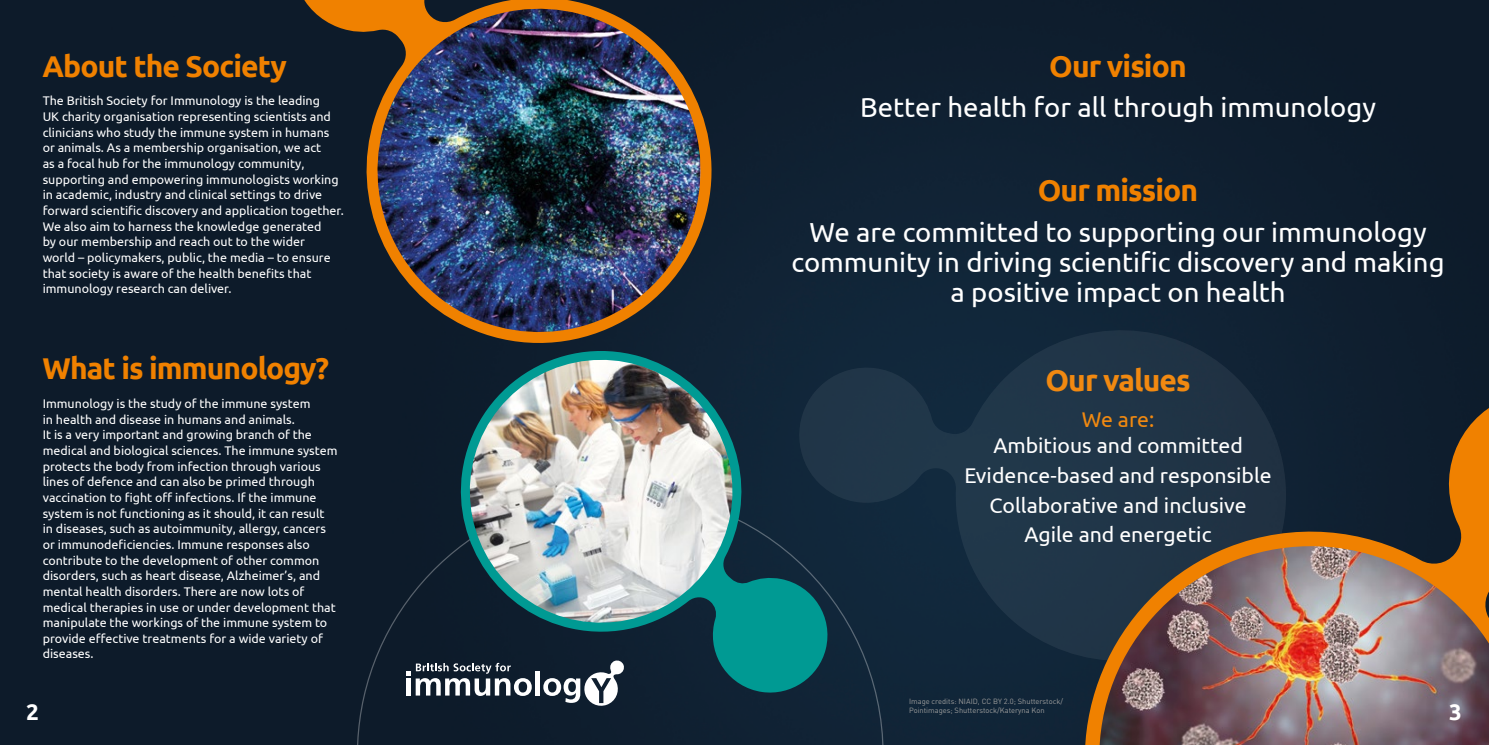
<style>
.page{position:relative;width:1489px;height:745px;background:#fff}
.page>*{position:absolute;margin:0;border:0;box-sizing:border-box;transform-origin:0 0}
.t1{font:700 30px "Ubuntu";letter-spacing:-.03em;color:#f08100}
.t2{font:27.5px/30px "Ubuntu";color:#fff;text-align:center}
.t3{font:700 22.5px "Ubuntu";color:#fff}
.t4{font:21.25px/29.8px "Ubuntu";color:#fff;text-align:center}
.t5{font:21.25px "Ubuntu";color:#f08100}
.t6{font:12.5px/15.6px "Ubuntu";color:#fff}
.t7{font:7.5px/9px "DIN";color:#9d9d9c}
</style>
<div class="page">
<img style="left:0;top:0;width:1488px;height:744px">
<svg style="left:115px;top:481px;width:796px;height:263px;background:#0d1c2b"></svg>
<svg style="left:406px;top:662px;width:46px;height:33px"></svg>
<svg style="left:543px;top:695px;width:82px;height:12px"></svg>
<img style="left:282px;top:0;width:448px;height:371px">
<img style="left:452px;top:333px;width:381px;height:362px">
<svg style="left:792px;top:314px;width:515px;height:362px;background:#162f41"></svg>
<svg style="left:1059px;top:381px;width:429px;height:363px;background:#5a4f4e"></svg>
<h1 class="t1" style="left:43px;top:48px;width:246px">About the Society</h1>
<p class="t6" style="left:43px;top:93px;width:302px">The British Society for Immunology is the leading<br>UK charity organisation representing scientists and clinicians who study the immune system in humans or animals. As a membership organisation, we act<br>as a focal hub for the immunology community, supporting and empowering immunologists working in academic, industry and clinical settings to drive forward scientific discovery and application together.<br>We also aim to harness the knowledge generated<br>by our membership and reach out to the wider<br>world – policymakers, public, the media – to ensure that society is aware of the health benefits that immunology research can deliver.</p>
<h1 class="t1" style="left:43px;top:350px;width:288px">What is immunology?</h1>
<p class="t6" style="left:43px;top:395px;width:296px">Immunology is the study of the immune system<br>in health and disease in humans and animals.<br>It is a very important and growing branch of the medical and biological sciences. The immune system protects the body from infection through various lines of defence and can also be primed through vaccination to fight off infections. If the immune system is not functioning as it should, it can result in diseases, such as autoimmunity, allergy, cancers or immunodeficiencies. Immune responses also contribute to the development of other common disorders, such as heart disease, Alzheimer’s, and mental health disorders. There are now lots of medical therapies in use or under development that manipulate the workings of the immune system to provide effective treatments for a wide variety of diseases.</p>
<h1 class="t1" style="left:1049px;top:48px;width:139px">Our vision</h1>
<h2 class="t2" style="left:860px;top:91px;width:517px">Better health for all through immunology</h2>
<h1 class="t1" style="left:1037px;top:172px;width:162px">Our mission</h1>
<h2 class="t2" style="left:791px;top:216px;width:654px">We are committed to supporting our immunology community in driving scientific discovery and making a positive impact on health</h2>
<h1 class="t1" style="left:1045px;top:362px;width:147px">Our values</h1>
<h3 class="t5" style="left:1081px;top:406px;width:74px">We are:</h3>
<h3 class="t4" style="left:964px;top:429px;width:309px">Ambitious and committed<br>Evidence-based and responsible<br>Collaborative and inclusive<br>Agile and energetic</h3>
<p class="t7" style="left:909px;top:696px;width:155px">Image credits: NIAID, CC BY 2.0; Shutterstock/<br>Pointimages; Shutterstock/Kateryna Kon</p>
<h3 class="t3" style="left:26px;top:697px;width:14px">2</h3>
<h3 class="t3" style="left:1448px;top:697px;width:14px">3</h3>
</div>
